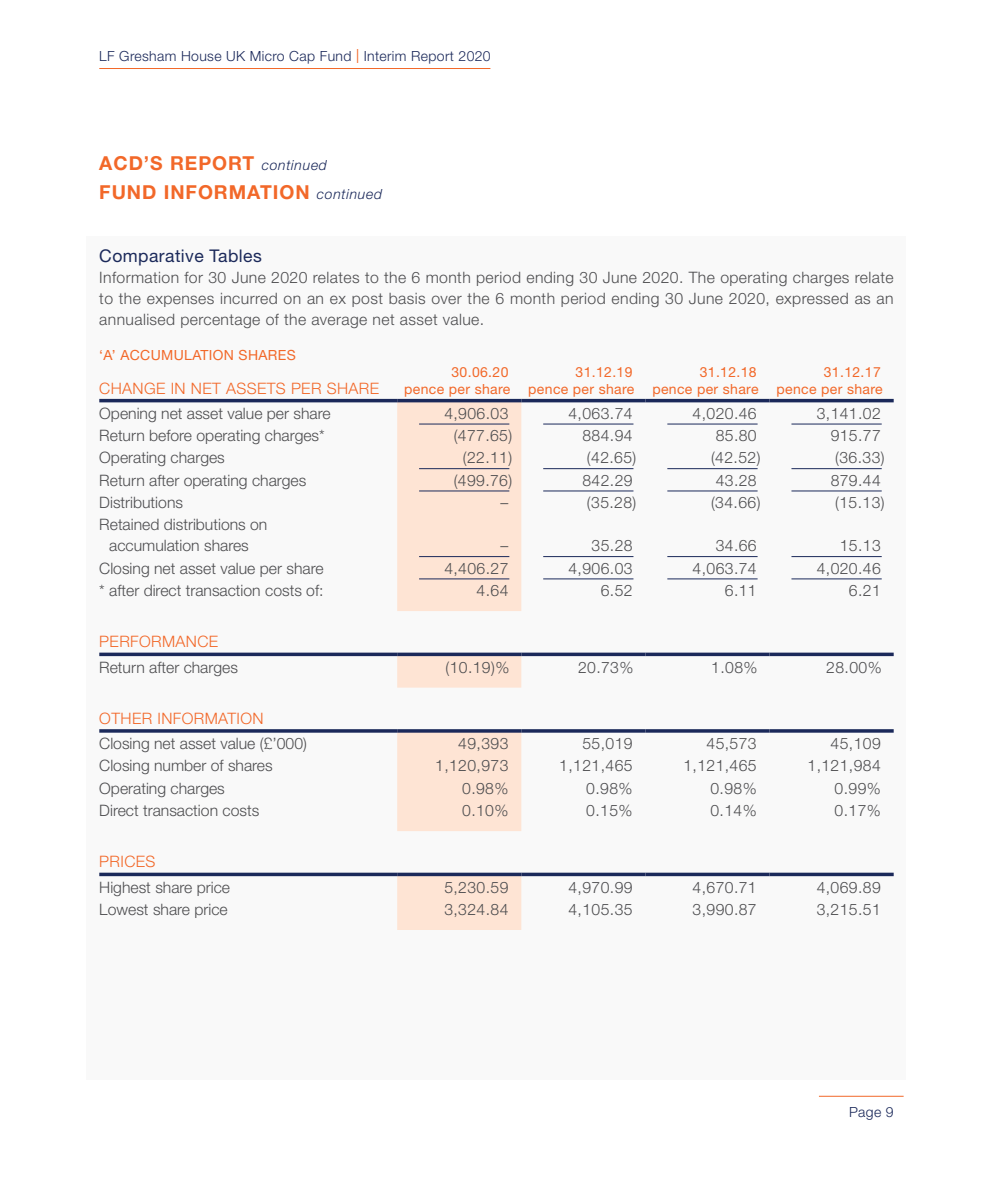
<style>
.page{position:relative;width:993px;height:1191px;background:#fff}
.page>*{position:absolute;margin:0;border:0;box-sizing:border-box;transform-origin:0 0}
.t1{font:700 19.25px/28px "Helvetica Neue";letter-spacing:.05em;color:#f26829}
.t2{font:17.5px "Helvetica Neue";letter-spacing:.025em;color:#1b295a}
.t3{font:300 15.75px/21px "Helvetica Neue";color:#4d4d4f;text-align:justify}
.t4{font:300 15.75px "Helvetica Neue";letter-spacing:.025em;color:#f26829}
.t5{font:14px/16.8px "Helvetica Neue";letter-spacing:.025em;color:#f26829;text-align:right}
.t6{font:300 14px "Helvetica Neue";letter-spacing:.025em;color:#1b295a}
.s1{font-weight:400;color:#f26829}
.s2{font-weight:300;font-style:italic;font-size:14px;color:#1b295a}
</style>
<div class="page">
<hr style="left:99px;top:68px;width:391px;height:1px;background:#f26829">
<hr style="left:818px;top:1095px;width:85px;height:1px;background:#f26829">
<div style="left:87px;top:236px;width:818px;height:843px;background:#f9f9f9"></div>
<div style="left:397px;top:402px;width:124px;height:209px;background:#fee4d4"></div>
<hr style="left:99px;top:399px;width:298px;height:3px;background:#1b295a">
<hr style="left:397px;top:399px;width:124px;height:3px;background:#1b295a">
<hr style="left:521px;top:399px;width:124px;height:3px;background:#1b295a">
<hr style="left:645px;top:399px;width:124px;height:3px;background:#1b295a">
<hr style="left:769px;top:399px;width:124px;height:3px;background:#1b295a">
<hr style="left:419px;top:424px;width:90px;height:1px;background:#1b295a">
<hr style="left:543px;top:424px;width:90px;height:1px;background:#1b295a">
<hr style="left:667px;top:424px;width:90px;height:1px;background:#1b295a">
<hr style="left:791px;top:424px;width:90px;height:1px;background:#1b295a">
<hr style="left:419px;top:468px;width:90px;height:1px;background:#1b295a">
<hr style="left:543px;top:468px;width:90px;height:1px;background:#1b295a">
<hr style="left:667px;top:468px;width:90px;height:1px;background:#1b295a">
<hr style="left:791px;top:468px;width:90px;height:1px;background:#1b295a">
<hr style="left:419px;top:490px;width:90px;height:1px;background:#1b295a">
<hr style="left:543px;top:490px;width:90px;height:1px;background:#1b295a">
<hr style="left:667px;top:490px;width:90px;height:1px;background:#1b295a">
<hr style="left:791px;top:490px;width:90px;height:1px;background:#1b295a">
<hr style="left:419px;top:556px;width:90px;height:1px;background:#1b295a">
<hr style="left:543px;top:556px;width:90px;height:1px;background:#1b295a">
<hr style="left:667px;top:556px;width:90px;height:1px;background:#1b295a">
<hr style="left:791px;top:556px;width:90px;height:1px;background:#1b295a">
<hr style="left:419px;top:578px;width:90px;height:1px;background:#1b295a">
<hr style="left:543px;top:578px;width:90px;height:1px;background:#1b295a">
<hr style="left:667px;top:578px;width:90px;height:1px;background:#1b295a">
<hr style="left:791px;top:578px;width:90px;height:1px;background:#1b295a">
<div style="left:397px;top:656px;width:124px;height:31px;background:#fee4d4"></div>
<svg style="left:99px;top:652px;width:298px;height:4px"></svg>
<svg style="left:397px;top:652px;width:124px;height:4px"></svg>
<svg style="left:521px;top:652px;width:124px;height:4px"></svg>
<svg style="left:645px;top:652px;width:124px;height:4px"></svg>
<svg style="left:769px;top:652px;width:124px;height:4px"></svg>
<div style="left:397px;top:732px;width:124px;height:99px;background:#fee4d4"></div>
<hr style="left:99px;top:729px;width:298px;height:3px;background:#1b295a">
<hr style="left:397px;top:729px;width:124px;height:3px;background:#1b295a">
<hr style="left:521px;top:729px;width:124px;height:3px;background:#1b295a">
<hr style="left:645px;top:729px;width:124px;height:3px;background:#1b295a">
<hr style="left:769px;top:729px;width:124px;height:3px;background:#1b295a">
<div style="left:397px;top:876px;width:124px;height:54px;background:#fee4d4"></div>
<svg style="left:99px;top:872px;width:298px;height:4px"></svg>
<svg style="left:397px;top:872px;width:124px;height:4px"></svg>
<svg style="left:521px;top:872px;width:124px;height:4px"></svg>
<svg style="left:645px;top:872px;width:124px;height:4px"></svg>
<svg style="left:769px;top:872px;width:124px;height:4px"></svg>
<p class="t6" style="left:99px;top:47px;width:393px">LF Gresham House UK Micro Cap Fund <span class="s1">|</span> Interim Report 2020</p>
<p class="t1" style="left:99px;top:149px;width:284px">ACD’S REPORT <span class="s2">continued<br></span>FUND INFORMATION <span class="s2">continued</span></p>
<p class="t2" style="left:99px;top:245px;width:164px">Comparative Tables</p>
<p class="t3" style="left:99px;top:266px;width:795px">Information for 30 June 2020 relates to the 6 month period ending 30 June 2020. The operating charges relate to the expenses incurred on an ex post basis over the 6 month period ending 30 June 2020, expressed as an annualised percentage of the average net asset value.</p>
<p class="t5" style="left:99px;top:346px;width:198px">‘A’ ACCUMULATION SHARES</p>
<p class="t4" style="left:99px;top:378px;width:281px">CHANGE IN NET ASSETS PER SHARE</p>
<p class="t5" style="left:404px;top:363px;width:108px">30.06.20<br>pence per share</p>
<p class="t5" style="left:528px;top:363px;width:108px">31.12.19<br>pence per share</p>
<p class="t5" style="left:652px;top:363px;width:108px">31.12.18<br>pence per share</p>
<p class="t5" style="left:776px;top:363px;width:108px">31.12.17<br>pence per share</p>
<p class="t3" style="left:99px;top:402px;width:233px">Opening net asset value per share</p>
<p class="t3" style="left:444px;top:402px;width:66px">4,906.03</p>
<p class="t3" style="left:568px;top:402px;width:66px">4,063.74</p>
<p class="t3" style="left:692px;top:402px;width:66px">4,020.46</p>
<p class="t3" style="left:816px;top:402px;width:66px">3,141.02</p>
<p class="t3" style="left:99px;top:425px;width:227px">Return before operating charges*</p>
<p class="t3" style="left:453px;top:425px;width:60px">(477.65)</p>
<p class="t3" style="left:582px;top:425px;width:52px">884.94</p>
<p class="t3" style="left:715px;top:425px;width:42px">85.80</p>
<p class="t3" style="left:830px;top:425px;width:52px">915.77</p>
<p class="t3" style="left:99px;top:447px;width:127px">Operating charges</p>
<p class="t3" style="left:462px;top:447px;width:51px">(22.11)</p>
<p class="t3" style="left:586px;top:447px;width:51px">(42.65)</p>
<p class="t3" style="left:710px;top:447px;width:51px">(42.52)</p>
<p class="t3" style="left:835px;top:447px;width:51px">(36.33)</p>
<p class="t3" style="left:99px;top:469px;width:208px">Return after operating charges</p>
<p class="t3" style="left:453px;top:469px;width:60px">(499.76)</p>
<p class="t3" style="left:582px;top:469px;width:52px">842.29</p>
<p class="t3" style="left:715px;top:469px;width:42px">43.28</p>
<p class="t3" style="left:830px;top:469px;width:52px">879.44</p>
<p class="t3" style="left:99px;top:491px;width:85px">Distributions</p>
<p class="t3" style="left:500px;top:491px;width:9px">–</p>
<p class="t3" style="left:586px;top:491px;width:51px">(35.28)</p>
<p class="t3" style="left:710px;top:491px;width:51px">(34.66)</p>
<p class="t3" style="left:835px;top:491px;width:51px">(15.13)</p>
<p class="t3" style="left:99px;top:514px;width:170px;text-align:center">Retained distributions on accumulation shares</p>
<p class="t3" style="left:500px;top:535px;width:9px">–</p>
<p class="t3" style="left:591px;top:535px;width:42px">35.28</p>
<p class="t3" style="left:715px;top:535px;width:42px">34.66</p>
<p class="t3" style="left:839px;top:535px;width:42px">15.13</p>
<p class="t3" style="left:99px;top:557px;width:226px">Closing net asset value per share</p>
<p class="t3" style="left:444px;top:557px;width:66px">4,406.27</p>
<p class="t3" style="left:568px;top:557px;width:66px">4,906.03</p>
<p class="t3" style="left:692px;top:557px;width:66px">4,063.74</p>
<p class="t3" style="left:816px;top:557px;width:66px">4,020.46</p>
<p class="t3" style="left:99px;top:579px;width:226px">* after direct transaction costs of:</p>
<p class="t3" style="left:476px;top:579px;width:33px">4.64</p>
<p class="t3" style="left:600px;top:579px;width:33px">6.52</p>
<p class="t3" style="left:724px;top:579px;width:33px">6.11</p>
<p class="t3" style="left:848px;top:579px;width:33px">6.21</p>
<p class="t4" style="left:99px;top:632px;width:120px">PERFORMANCE</p>
<p class="t3" style="left:99px;top:656px;width:140px">Return after charges</p>
<p class="t3" style="left:445px;top:656px;width:65px">(10.19)%</p>
<p class="t3" style="left:578px;top:656px;width:57px">20.73%</p>
<p class="t3" style="left:711px;top:656px;width:48px">1.08%</p>
<p class="t3" style="left:826px;top:656px;width:57px">28.00%</p>
<p class="t4" style="left:99px;top:708px;width:166px">OTHER INFORMATION</p>
<p class="t3" style="left:99px;top:732px;width:209px">Closing net asset value (£’000)</p>
<p class="t3" style="left:458px;top:732px;width:52px">49,393</p>
<p class="t3" style="left:582px;top:732px;width:52px">55,019</p>
<p class="t3" style="left:706px;top:732px;width:52px">45,573</p>
<p class="t3" style="left:830px;top:732px;width:52px">45,109</p>
<p class="t3" style="left:99px;top:755px;width:175px">Closing number of shares</p>
<p class="t3" style="left:435px;top:755px;width:75px">1,120,973</p>
<p class="t3" style="left:559px;top:755px;width:75px">1,121,465</p>
<p class="t3" style="left:683px;top:755px;width:75px">1,121,465</p>
<p class="t3" style="left:807px;top:755px;width:75px">1,121,984</p>
<p class="t3" style="left:99px;top:777px;width:127px">Operating charges</p>
<p class="t3" style="left:462px;top:777px;width:48px">0.98%</p>
<p class="t3" style="left:586px;top:777px;width:48px">0.98%</p>
<p class="t3" style="left:710px;top:777px;width:48px">0.98%</p>
<p class="t3" style="left:834px;top:777px;width:48px">0.99%</p>
<p class="t3" style="left:99px;top:799px;width:161px">Direct transaction costs</p>
<p class="t3" style="left:462px;top:799px;width:48px">0.10%</p>
<p class="t3" style="left:586px;top:799px;width:48px">0.15%</p>
<p class="t3" style="left:710px;top:799px;width:48px">0.14%</p>
<p class="t3" style="left:834px;top:799px;width:48px">0.17%</p>
<p class="t4" style="left:99px;top:852px;width:58px">PRICES</p>
<p class="t3" style="left:99px;top:876px;width:132px">Highest share price</p>
<p class="t3" style="left:444px;top:876px;width:66px">5,230.59</p>
<p class="t3" style="left:568px;top:876px;width:66px">4,970.99</p>
<p class="t3" style="left:692px;top:876px;width:66px">4,670.71</p>
<p class="t3" style="left:816px;top:876px;width:66px">4,069.89</p>
<p class="t3" style="left:99px;top:898px;width:130px">Lowest share price</p>
<p class="t3" style="left:444px;top:898px;width:66px">3,324.84</p>
<p class="t3" style="left:568px;top:898px;width:66px">4,105.35</p>
<p class="t3" style="left:692px;top:898px;width:66px">3,990.87</p>
<p class="t3" style="left:816px;top:898px;width:66px">3,215.51</p>
<p class="t6" style="left:848px;top:1103px;width:46px">Page 9</p>
</div>
